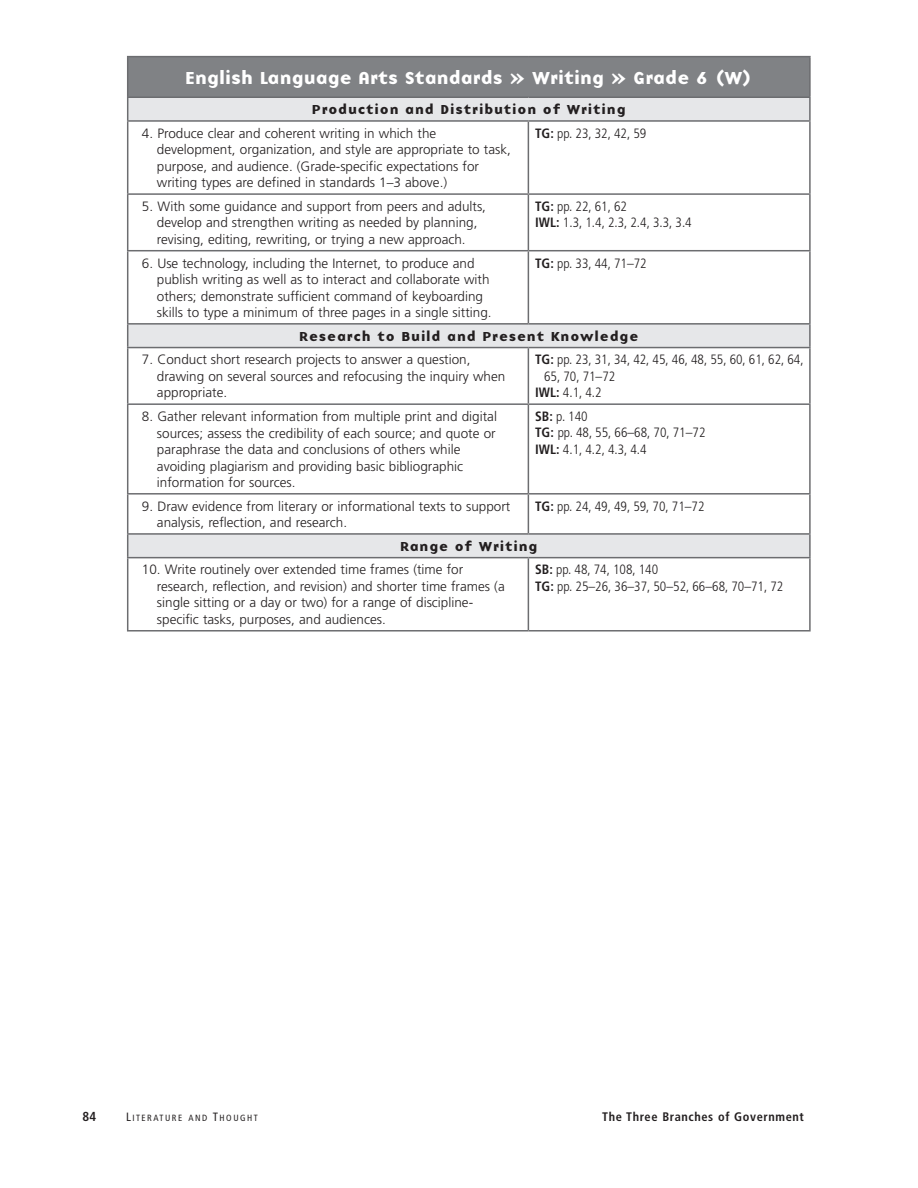
<style>
.page{position:relative;width:918px;height:1188px;background:#fff}
.page>*{position:absolute;margin:0;border:0;box-sizing:border-box;transform-origin:0 0}
.t1{font:18px "Base Nine B";color:#fff}
.t2{font:300 13.5px/16.5px "Frutiger";color:#231f20}
.t3{font:300 condensed 13.5px/16.5px "Frutiger";color:#231f20}
.t4{font:13.5px "Base Nine B";letter-spacing:.06em;color:#231f20}
.t5{font:700 condensed 13.05px "Frutiger";color:#231f20}
.t6{font:700 condensed 12.3px "Frutiger";letter-spacing:.05em;color:#231f20}
.t7{font:condensed 9px "Frutiger";letter-spacing:.165em;color:#231f20}
.s1{font-weight:700}
.s2{font-size:12px}
</style>
<div class="page">
<div style="left:128px;top:57px;width:682px;height:40px;background:#808285"></div>
<svg style="left:128px;top:98px;width:681px;height:459px"></svg>
<hr style="left:127px;top:122px;width:1px;height:71px;background:#6c6d70">
<hr style="left:528px;top:122px;width:1px;height:71px;background:#6c6d70">
<hr style="left:809px;top:122px;width:2px;height:71px;background:#6c6d70">
<hr style="left:127px;top:193px;width:401px;height:2px;background:#6c6d70">
<hr style="left:127px;top:195px;width:1px;height:55px;background:#6c6d70">
<hr style="left:528px;top:193px;width:283px;height:2px;background:#6c6d70">
<hr style="left:528px;top:195px;width:1px;height:55px;background:#6c6d70">
<hr style="left:809px;top:195px;width:2px;height:55px;background:#6c6d70">
<hr style="left:127px;top:250px;width:401px;height:1px;background:#6c6d70">
<hr style="left:127px;top:251px;width:1px;height:72px;background:#6c6d70">
<hr style="left:528px;top:250px;width:283px;height:1px;background:#6c6d70">
<hr style="left:528px;top:251px;width:1px;height:72px;background:#6c6d70">
<hr style="left:809px;top:251px;width:2px;height:72px;background:#6c6d70">
<hr style="left:127px;top:348px;width:1px;height:55px;background:#6c6d70">
<hr style="left:528px;top:348px;width:1px;height:55px;background:#6c6d70">
<hr style="left:809px;top:348px;width:2px;height:55px;background:#6c6d70">
<hr style="left:127px;top:403px;width:401px;height:2px;background:#6c6d70">
<hr style="left:127px;top:405px;width:1px;height:88px;background:#6c6d70">
<hr style="left:528px;top:403px;width:283px;height:2px;background:#6c6d70">
<hr style="left:528px;top:405px;width:1px;height:88px;background:#6c6d70">
<hr style="left:809px;top:405px;width:2px;height:88px;background:#6c6d70">
<hr style="left:127px;top:493px;width:401px;height:2px;background:#6c6d70">
<hr style="left:127px;top:495px;width:1px;height:38px;background:#6c6d70">
<hr style="left:528px;top:493px;width:283px;height:2px;background:#6c6d70">
<hr style="left:528px;top:495px;width:1px;height:38px;background:#6c6d70">
<hr style="left:809px;top:495px;width:2px;height:38px;background:#6c6d70">
<hr style="left:127px;top:558px;width:1px;height:72px;background:#6c6d70">
<hr style="left:528px;top:558px;width:1px;height:72px;background:#6c6d70">
<hr style="left:809px;top:558px;width:2px;height:72px;background:#6c6d70">
<hr style="left:127px;top:630px;width:401px;height:2px;background:#6c6d70">
<hr style="left:528px;top:630px;width:283px;height:2px;background:#6c6d70">
<hr style="left:127px;top:56px;width:401px;height:1px;background:#6c6d70">
<hr style="left:127px;top:57px;width:1px;height:39px;background:#6c6d70">
<hr style="left:528px;top:56px;width:283px;height:1px;background:#6c6d70">
<hr style="left:809px;top:57px;width:2px;height:39px;background:#6c6d70">
<hr style="left:127px;top:120px;width:401px;height:2px;background:#6c6d70">
<hr style="left:127px;top:96px;width:401px;height:2px;background:#6c6d70">
<svg style="left:127px;top:98px;width:1px;height:22px"></svg>
<hr style="left:528px;top:96px;width:283px;height:2px;background:#6c6d70">
<hr style="left:809px;top:98px;width:2px;height:22px;background:#6c6d70">
<hr style="left:528px;top:120px;width:283px;height:2px;background:#6c6d70">
<hr style="left:127px;top:347px;width:401px;height:1px;background:#6c6d70">
<hr style="left:127px;top:323px;width:401px;height:2px;background:#6c6d70">
<svg style="left:127px;top:325px;width:1px;height:22px"></svg>
<hr style="left:528px;top:323px;width:283px;height:2px;background:#6c6d70">
<hr style="left:809px;top:325px;width:2px;height:22px;background:#6c6d70">
<hr style="left:127px;top:557px;width:401px;height:1px;background:#6c6d70">
<hr style="left:127px;top:533px;width:401px;height:2px;background:#6c6d70">
<svg style="left:127px;top:535px;width:1px;height:22px"></svg>
<hr style="left:528px;top:533px;width:283px;height:2px;background:#6c6d70">
<hr style="left:809px;top:535px;width:2px;height:22px;background:#6c6d70">
<hr style="left:528px;top:557px;width:283px;height:1px;background:#6c6d70">
<hr style="left:528px;top:347px;width:283px;height:1px;background:#6c6d70">
<h1 class="t1" style="left:185px;top:63px;width:569px">English Language Arts Standards » Writing » Grade 6 (W)</h1>
<p class="t4" style="left:312px;top:99px;width:315px">Production and Distribution of Writing</p>
<p class="t2" style="left:157px;top:125px;width:355px;text-indent:-15px">4. Produce clear and coherent writing in which the development, organization, and style are appropriate to task, purpose, and audience. (Grade-specific expectations for writing types are defined in standards 1–3 above.)</p>
<p class="t3" style="left:535px;top:125px;width:113px"><span class="s1">TG:</span> pp. 23, 32, 42, 59</p>
<p class="t2" style="left:142px;top:198px;width:346px;text-align:center">5. With some guidance and support from peers and adults, develop and strengthen writing as needed by planning, revising, editing, rewriting, or trying a new approach.</p>
<p class="t3" style="left:535px;top:198px;width:158px"><span class="s1">TG:</span> pp. 22, 61, 62<br><span class="s1">IWL:</span> 1.3, 1.4, 2.3, 2.4, 3.3, 3.4</p>
<p class="t2" style="left:157px;top:255px;width:336px;text-indent:-15px">6. Use technology, including the Internet, to produce and publish writing as well as to interact and collaborate with others; demonstrate sufficient command of keyboarding skills to type a minimum of three pages in a single sitting.</p>
<p class="t3" style="left:535px;top:255px;width:113px"><span class="s1">TG:</span> pp. 33, 44, 71–72</p>
<p class="t4" style="left:299px;top:325px;width:341px">Research to Build and Present Knowledge</p>
<p class="t2" style="left:157px;top:352px;width:350px;text-indent:-15px">7. Conduct short research projects to answer a question, drawing on several sources and refocusing the inquiry when appropriate.</p>
<p class="t3" style="left:535px;top:352px;width:270px"><span class="s1">TG:</span> pp. 23, 31, 34, 42, 45, 46, 48, 55, 60, 61, 62, 64,</p>
<p class="t3" style="left:544px;top:368px;width:73px">65, 70, 71–72</p>
<p class="t3" style="left:535px;top:385px;width:68px"><span class="s1">IWL:</span> 4.1, 4.2</p>
<p class="t2" style="left:157px;top:408px;width:342px;text-indent:-15px">8. Gather relevant information from multiple print and digital sources; assess the credibility of each source; and quote or paraphrase the data and conclusions of others while avoiding plagiarism and providing basic bibliographic information for sources.</p>
<p class="t3" style="left:535px;top:408px;width:172px"><span class="s1">SB:</span> p. 140<br><span class="s1">TG:</span> pp. 48, 55, 66–68, 70, 71–72<br><span class="s1">IWL:</span> 4.1, 4.2, 4.3, 4.4</p>
<p class="t2" style="left:157px;top:498px;width:355px;text-indent:-15px">9. Draw evidence from literary or informational texts to support analysis, reflection, and research.</p>
<p class="t3" style="left:535px;top:498px;width:171px"><span class="s1">TG:</span> pp. 24, 49, 49, 59, 70, 71–72</p>
<p class="t4" style="left:400px;top:536px;width:139px">Range of Writing</p>
<p class="t2" style="left:157px;top:562px;width:349px;text-indent:-15px">10. Write routinely over extended time frames (time for research, reflection, and revision) and shorter time frames (a single sitting or a day or two) for a range of discipline&shy;specific tasks, purposes, and audiences.</p>
<p class="t3" style="left:535px;top:562px;width:250px"><span class="s1">SB:</span> pp. 48, 74, 108, 140<br><span class="s1">TG:</span> pp. 25–26, 36–37, 50–52, 66–68, 70–71, 72</p>
<p class="t5" style="left:83px;top:1109px;width:15px">84</p>
<p class="t7" style="left:126px;top:1113px;width:133px"><span class="s2">L</span>ITERATURE AND <span class="s2">T</span>HOUGHT</p>
<p class="t6" style="left:602px;top:1109px;width:203px">The Three Branches of Government</p>
</div>
